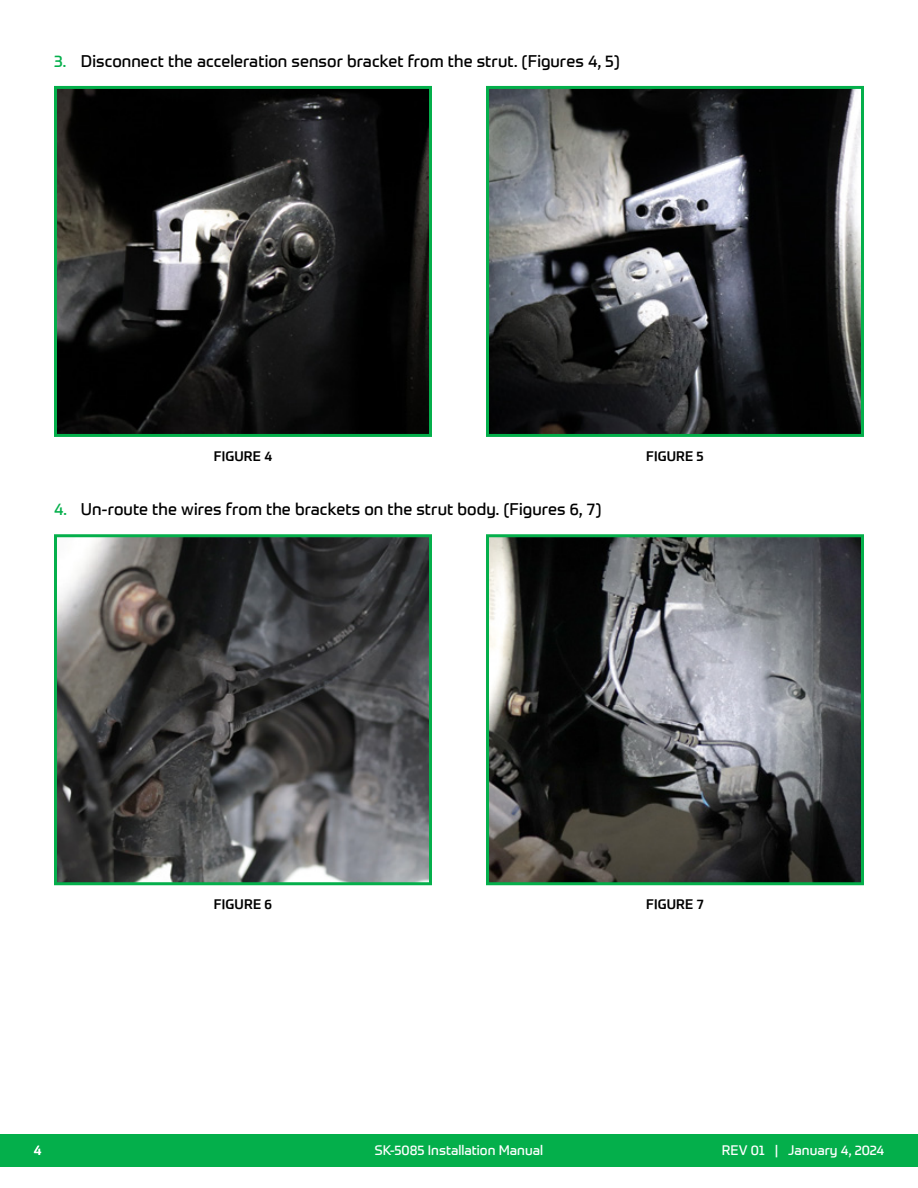
<style>
.page{position:relative;width:918px;height:1188px;background:#fff}
.page>*{position:absolute;margin:0;border:0;box-sizing:border-box;transform-origin:0 0}
.t1{font:16.5px "Prometo";letter-spacing:.005em;color:#000}
.t2{font:13.5px "Prometo";color:#fff}
.t3{font:500 13.5px "Prometo";letter-spacing:.01em;color:#000}
.s1{color:#04af4b}
</style>
<div class="page">
<div style="left:0;top:1134px;width:918px;height:32px;background:#04af4b"></div>
<img style="left:58px;top:90px;width:370px;height:343px">
<div style="left:54px;top:86px;width:378px;height:351px;border:3px solid #04af4b"></div>
<img style="left:490px;top:90px;width:370px;height:343px">
<div style="left:486px;top:86px;width:378px;height:351px;border:3px solid #04af4b"></div>
<img style="left:58px;top:538px;width:370px;height:343px">
<div style="left:54px;top:534px;width:378px;height:351px;border:3px solid #04af4b"></div>
<img style="left:490px;top:538px;width:370px;height:343px">
<div style="left:486px;top:534px;width:378px;height:351px;border:3px solid #04af4b"></div>
<p class="t1" style="left:54px;top:51px;width:567px"><span class="s1">3.</span> Disconnect the acceleration sensor bracket from the strut. (Figures 4, 5)</p>
<p class="t3" style="left:214px;top:448px;width:60px">FIGURE 4</p>
<p class="t3" style="left:646px;top:448px;width:59px">FIGURE 5</p>
<p class="t1" style="left:54px;top:499px;width:549px"><span class="s1">4.</span> Un-route the wires from the brackets on the strut body. (Figures 6, 7)</p>
<p class="t3" style="left:214px;top:896px;width:60px">FIGURE 6</p>
<p class="t3" style="left:646px;top:896px;width:59px">FIGURE 7</p>
<p class="t2" style="left:34px;top:1142px;width:9px">4</p>
<p class="t2" style="left:375px;top:1142px;width:170px">SK-5085 Installation Manual</p>
<p class="t2" style="left:722px;top:1142px;width:164px">REV 01 | January 4, 2024</p>
</div>
